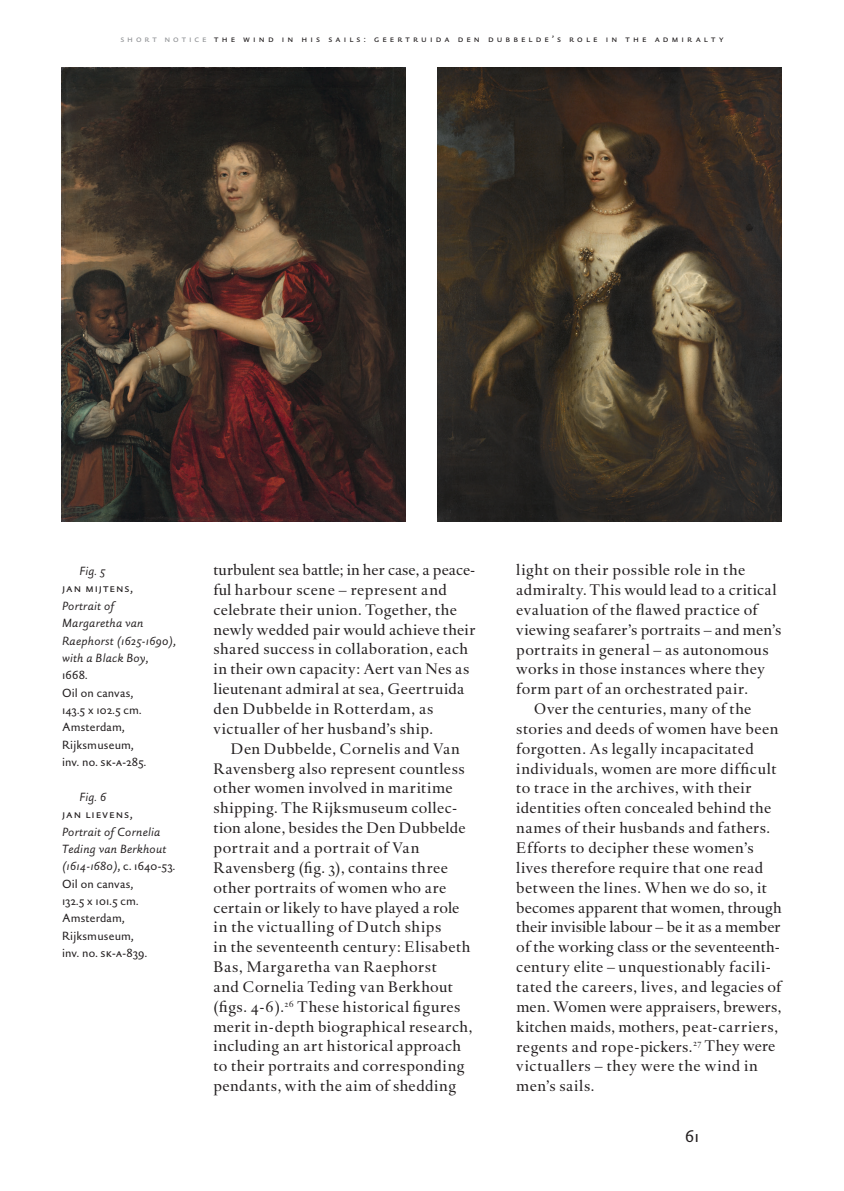
<style>
.page{position:relative;width:844px;height:1191px;background:#fff}
.page>*{position:absolute;margin:0;border:0;box-sizing:border-box;transform-origin:0 0}
.t1{font:17.5px "DTL Haarlemmer Sans DOT";color:#231f20}
.t2{font:15.75px/19.8px "DTL Haarlemmer DOT";letter-spacing:.025em;color:#231f20}
.t3{font:15.75px "DTL Haarlemmer DOT";letter-spacing:.005em;color:#231f20}
.t4{font:15.75px "DTL Haarlemmer DOT";color:#231f20}
.t5{font:12.25px/17.3px "DTL Haarlemmer Sans DOT";letter-spacing:.015em;color:#231f20}
.t6{font:12.25px "DTL Haarlemmer Sans DOT Caps";letter-spacing:.075em;color:#231f20}
.t7{font:italic 12.25px "DTL Haarlemmer Sans DOT";letter-spacing:.025em;color:#231f20}
.t8{font:9.62px "DTL Haarlemmer Sans DOT Caps";letter-spacing:.325em;color:#231f20}
.s1{color:#939598}
.s2{font-family:"DTL Haarlemmer Sans DOT"}
.s3{font-style:italic}
.s4{font-family:"DTL Haarlemmer Sans DOT Caps"}
</style>
<div class="page">
<img style="left:61px;top:68px;width:344px;height:453px">
<img style="left:437px;top:68px;width:344px;height:453px">
<p class="t8" style="left:120px;top:33px;width:604px"><span class="s1">short notice</span> the wind in his sails: geertruida den dubbelde’s role in the admiralty</p>
<p class="t7" style="left:79px;top:563px;width:27px">Fig. 5</p>
<p class="t6" style="left:62px;top:581px;width:72px">jan mijtens<span class="s2">,</span></p>
<p class="t5" style="left:62px;top:597px;width:115px"><span class="s3">Portrait of<br>Margaretha van<br>Raephorst (1625-1690), with a Black Boy</span>,<br>1668.<br>Oil on canvas,<br>143.5 x 102.5 cm.<br>Amsterdam,<br>Rijksmuseum,<br>inv. no. <span class="s4">sk-a</span>-285.</p>
<p class="t7" style="left:79px;top:789px;width:28px">Fig. 6</p>
<p class="t6" style="left:62px;top:806px;width:72px">jan lievens<span class="s2">,</span></p>
<p class="t5" style="left:62px;top:823px;width:115px"><span class="s3">Portrait of Cornelia<br>Teding van Berkhout (1614-1680)</span>, c. 1640-53.<br>Oil on canvas,<br>132.5 x 101.5 cm.<br>Amsterdam,<br>Rijksmuseum,<br>inv. no. <span class="s4">sk-a</span>-839.</p>
<p class="t2" style="left:213px;top:560px;width:263px">turbulent sea battle; in her case, a peace&shy;ful harbour scene – represent and celebrate their union. Together, the newly wedded pair would achieve their shared success in collaboration, each in their own capacity: Aert van Nes as lieutenant admiral at sea, Geertruida den Dubbelde in Rotterdam, as victualler of her husband’s ship.</p>
<p class="t2" style="left:213px;top:739px;width:260px;text-indent:17px">Den Dubbelde, Cornelis and Van Ravensberg also represent countless other women involved in maritime shipping. The Rijksmuseum collec&shy;tion alone, besides the Den Dubbelde portrait and a portrait of Van Ravensberg (fig. 3), contains three other portraits of women who are certain or likely to have played a role in the victualling of Dutch ships<br>in the seventeenth century: Elisabeth Bas, Margaretha van Raephorst<br>and Cornelia Teding van Berkhout (figs. 4-6).<sup>26</sup> These historical figures merit in-depth biographical research, including an art historical approach to their portraits and corresponding pendants, with the aim of shedding</p>
<p class="t2" style="left:516px;top:560px;width:230px">light on their possible role in the</p>
<p class="t2" style="left:516px;top:580px;width:262px">admiralty. This would lead to a critical</p>
<p class="t2" style="left:516px;top:600px;width:243px">evaluation of the flawed practice of</p>
<p class="t2" style="left:516px;top:620px;width:266px">viewing seafarer’s portraits – and men’s</p>
<p class="t2" style="left:516px;top:639px;width:254px">portraits in general – as autonomous</p>
<p class="t2" style="left:516px;top:659px;width:250px">works in those instances where they</p>
<p class="t2" style="left:516px;top:679px;width:233px">form part of an orchestrated pair.</p>
<p class="t2" style="left:533px;top:699px;width:219px">Over the centuries, many of the</p>
<p class="t2" style="left:516px;top:719px;width:263px">stories and deeds of women have been</p>
<p class="t2" style="left:516px;top:739px;width:239px">forgotten. As legally incapacitated</p>
<p class="t2" style="left:516px;top:758px;width:261px">individuals, women are more difficult</p>
<p class="t2" style="left:516px;top:778px;width:237px">to trace in the archives, with their</p>
<p class="t2" style="left:516px;top:798px;width:256px">identities often concealed behind the</p>
<p class="t2" style="left:516px;top:818px;width:255px">names of their husbands and fathers.</p>
<p class="t2" style="left:516px;top:838px;width:239px">Efforts to decipher these women’s</p>
<p class="t2" style="left:516px;top:858px;width:248px">lives therefore require that one read</p>
<p class="t2" style="left:516px;top:878px;width:252px">between the lines. When we do so, it</p>
<p class="t3" style="left:516px;top:898px;width:267px">becomes apparent that women, through</p>
<p class="t4" style="left:516px;top:918px;width:266px">their invisible labour – be it as a member</p>
<p class="t3" style="left:516px;top:937px;width:265px">of the working class or the seventeenth-</p>
<p class="t2" style="left:516px;top:957px;width:254px">century elite – unquestionably facili-</p>
<p class="t2" style="left:516px;top:977px;width:266px">tated the careers, lives, and legacies of</p>
<p class="t2" style="left:516px;top:997px;width:267px">men. Women were appraisers, brewers,</p>
<p class="t2" style="left:516px;top:1016px;width:263px">kitchen maids, mothers, peat-carriers,</p>
<p class="t2" style="left:516px;top:1036px;width:261px">regents and rope-pickers.<sup>27</sup> They were</p>
<p class="t2" style="left:516px;top:1056px;width:243px">victuallers – they were the wind in</p>
<p class="t2" style="left:516px;top:1076px;width:80px">men’s sails.</p>
<p class="t1" style="left:685px;top:1125px;width:15px">61</p>
</div>
